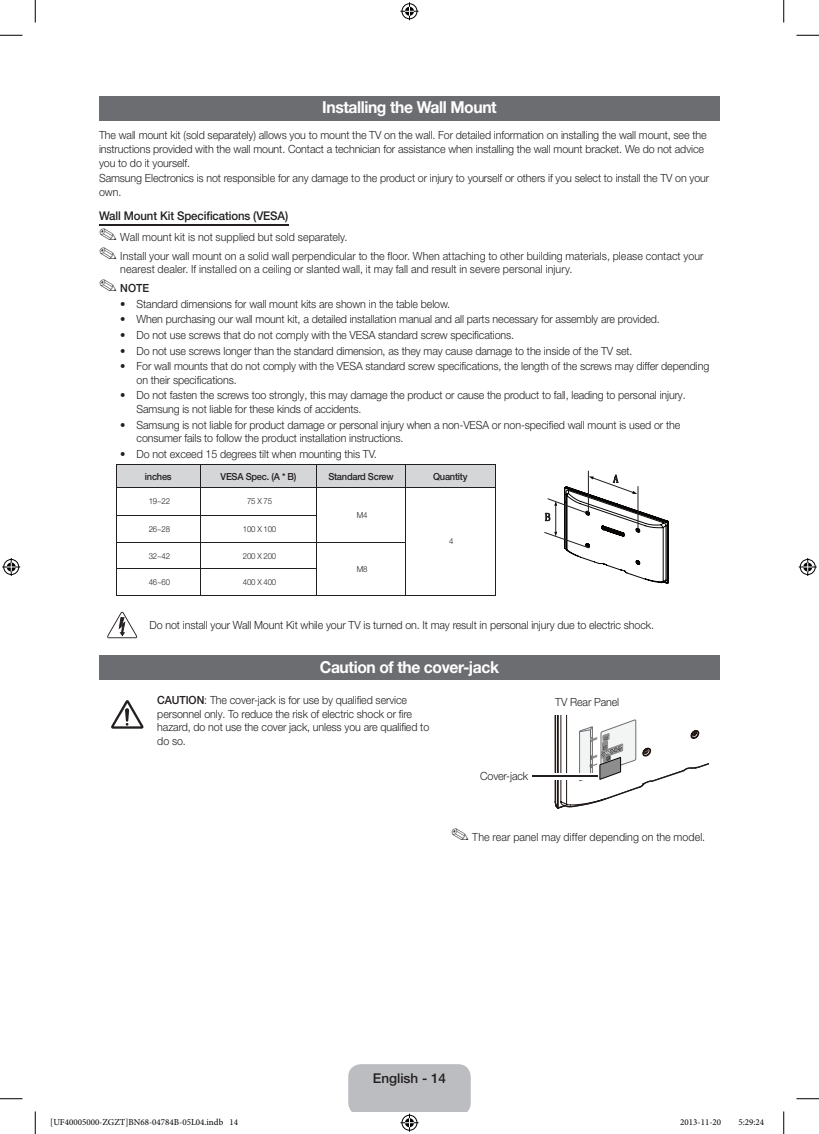
<style>
.page{position:relative;width:819px;height:1134px;background:#fff}
.page>*{position:absolute;margin:0;border:0;box-sizing:border-box;transform-origin:0 0}
.t1{font:700 16.5px "Helvetica Neue LT Pro";letter-spacing:-.025em;color:#fff;scale:.95 1}
.t2{font:500 13.5px "Helvetica Neue LT Pro";color:#231f20}
.t3{font:500 12px "Helvetica Neue LT Pro";letter-spacing:-.01em;color:#231f20;scale:.95 1}
.t4{font:300 11.25px/13.5px "Helvetica Neue LT Pro";letter-spacing:-.01em;color:#231f20;scale:.95 1}
.t5{font:500 9.75px "Helvetica Neue LT Pro";letter-spacing:-.025em;color:#231f20;scale:.95 1}
.t6{font:9px "Minion Pro";color:#000}
.t7{font:300 8.25px "Helvetica Neue LT Pro";letter-spacing:-.025em;color:#231f20;scale:.95 1}
.s1{font-weight:500}
</style>
<div class="page">
<div style="left:99px;top:96px;width:621px;height:24px;background:#6c6d70"></div>
<hr style="left:99px;top:224px;width:189px;height:1px;background:#231f20">
<div style="left:99px;top:656px;width:621px;height:24px;background:#6c6d70"></div>
<hr style="left:405px;top:595px;width:91px;height:1px;background:#231f20">
<hr style="left:116px;top:595px;width:84px;height:1px;background:#231f20">
<hr style="left:200px;top:595px;width:117px;height:1px;background:#231f20">
<hr style="left:317px;top:595px;width:88px;height:1px;background:#231f20">
<svg style="left:116px;top:464px;width:380px;height:131px"></svg>
<svg style="left:544px;top:471px;width:125px;height:112px"></svg>
<svg style="left:107px;top:612px;width:30px;height:26px"></svg>
<svg style="left:111px;top:700px;width:33px;height:28px"></svg>
<svg style="left:555px;top:715px;width:154px;height:93px"></svg>
<div style="left:532px;top:773px;width:66px;height:6px;background:#fff"></div>
<hr style="left:532px;top:775px;width:66px;height:2px;background:#231f20">
<svg style="left:0;top:35px;width:22px;height:1px"></svg>
<svg style="left:796px;top:35px;width:23px;height:1px"></svg>
<svg style="left:0;top:1098px;width:22px;height:1px"></svg>
<svg style="left:796px;top:1098px;width:23px;height:1px"></svg>
<svg style="left:35px;top:0;width:1px;height:22px"></svg>
<svg style="left:35px;top:1111px;width:1px;height:23px"></svg>
<svg style="left:783px;top:0;width:1px;height:22px"></svg>
<svg style="left:783px;top:1111px;width:1px;height:23px"></svg>
<svg style="left:400px;top:2px;width:18px;height:18px"></svg>
<svg style="left:348px;top:1064px;width:123px;height:67px"></svg>
<svg style="left:2px;top:558px;width:18px;height:18px"></svg>
<svg style="left:799px;top:558px;width:18px;height:18px"></svg>
<h1 class="t1" style="left:322px;top:97px;width:185px">Installing the Wall Mount</h1>
<p class="t4" style="left:99px;top:128px;width:641px">The wall mount kit (sold separately) allows you to mount the TV on the wall. For detailed information on installing the wall mount, see the instructions provided with the wall mount. Contact a technician for assistance when installing the wall mount bracket. We do not advice you to do it yourself.</p>
<p class="t4" style="left:99px;top:171px;width:644px">Samsung Electronics is not responsible for any damage to the product or injury to yourself or others if you select to install the TV on your own.</p>
<p class="t3" style="left:99px;top:208px;width:201px">Wall Mount Kit Specifications (VESA)</p>
<p class="t4" style="left:99px;top:227px;width:638px;line-height:19.2px">✎ Wall mount kit is not supplied but sold separately.<br>✎ Install your wall mount on a solid wall perpendicular to the floor. When attaching to other building materials, please contact your</p>
<p class="t4" style="left:99px;top:259px;width:500px;line-height:19.2px;text-indent:21px">nearest dealer. If installed on a ceiling or slanted wall, it may fall and result in severe personal injury. ✎ <span class="s1">NOTE</span></p>
<p class="t4" style="left:120px;top:297px;width:349px">• Standard dimensions for wall mount kits are shown in the table below.</p>
<p class="t4" style="left:120px;top:312px;width:570px">• When purchasing our wall mount kit, a detailed installation manual and all parts necessary for assembly are provided.</p>
<p class="t4" style="left:120px;top:328px;width:416px">• Do not use screws that do not comply with the VESA standard screw specifications.</p>
<p class="t4" style="left:120px;top:343px;width:541px">• Do not use screws longer than the standard dimension, as they may cause damage to the inside of the TV set.</p>
<p class="t4" style="left:137px;top:359px;width:604px;text-indent:-17px">• For wall mounts that do not comply with the VESA standard screw specifications, the length of the screws may differ depending on their specifications.</p>
<p class="t4" style="left:137px;top:388px;width:579px;text-indent:-17px">• Do not fasten the screws too strongly, this may damage the product or cause the product to fall, leading to personal injury.<br>Samsung is not liable for these kinds of accidents.</p>
<p class="t4" style="left:137px;top:417px;width:574px;text-indent:-17px">• Samsung is not liable for product damage or personal injury when a non-VESA or non-specified wall mount is used or the consumer fails to follow the product installation instructions.</p>
<p class="t4" style="left:120px;top:446px;width:272px">• Do not exceed 15 degrees tilt when mounting this TV.</p>
<p class="t5" style="left:145px;top:470px;width:30px">inches</p>
<p class="t5" style="left:221px;top:470px;width:81px">VESA Spec. (A * B)</p>
<p class="t5" style="left:328px;top:470px;width:70px">Standard Screw</p>
<p class="t5" style="left:433px;top:470px;width:38px">Quantity</p>
<p class="t7" style="left:149px;top:496px;width:24px">19~22</p>
<p class="t7" style="left:247px;top:496px;width:28px">75 X 75</p>
<p class="t7" style="left:357px;top:510px;width:13px">M4</p>
<p class="t7" style="left:449px;top:536px;width:6px">4</p>
<p class="t7" style="left:149px;top:523px;width:24px">26~28</p>
<p class="t7" style="left:243px;top:523px;width:37px">100 X 100</p>
<p class="t7" style="left:149px;top:550px;width:24px">32~42</p>
<p class="t7" style="left:243px;top:550px;width:37px">200 X 200</p>
<p class="t7" style="left:357px;top:564px;width:13px">M8</p>
<p class="t7" style="left:149px;top:577px;width:24px">46~60</p>
<p class="t7" style="left:243px;top:577px;width:37px">400 X 400</p>
<p class="t4" style="left:150px;top:618px;width:532px">Do not install your Wall Mount Kit while your TV is turned on. It may result in personal injury due to electric shock.</p>
<h1 class="t1" style="left:320px;top:656px;width:190px">Caution of the cover-jack</h1>
<p class="t4" style="left:157px;top:693px;width:288px"><span class="s1">CAUTION</span>: The cover-jack is for use by qualified service personnel only. To reduce the risk of electric shock or fire hazard, do not use the cover jack, unless you are qualified to do so.</p>
<p class="t4" style="left:480px;top:769px;width:52px">Cover-jack</p>
<p class="t4" style="left:555px;top:694px;width:69px">TV Rear Panel</p>
<p class="t4" style="left:451px;top:829px;width:269px">✎ The rear panel may differ depending on the model.</p>
<p class="t2" style="left:373px;top:1069px;width:75px">English - 14</p>
<p class="t6" style="left:50px;top:1116px;width:189px">[UF40005000-ZGZT]BN68-04784B-05L04.indb 14</p>
<p class="t6" style="left:680px;top:1116px;width:42px">2013-11-20</p>
<p class="t6" style="left:738px;top:1116px;width:27px">5:29:24</p>
</div>
